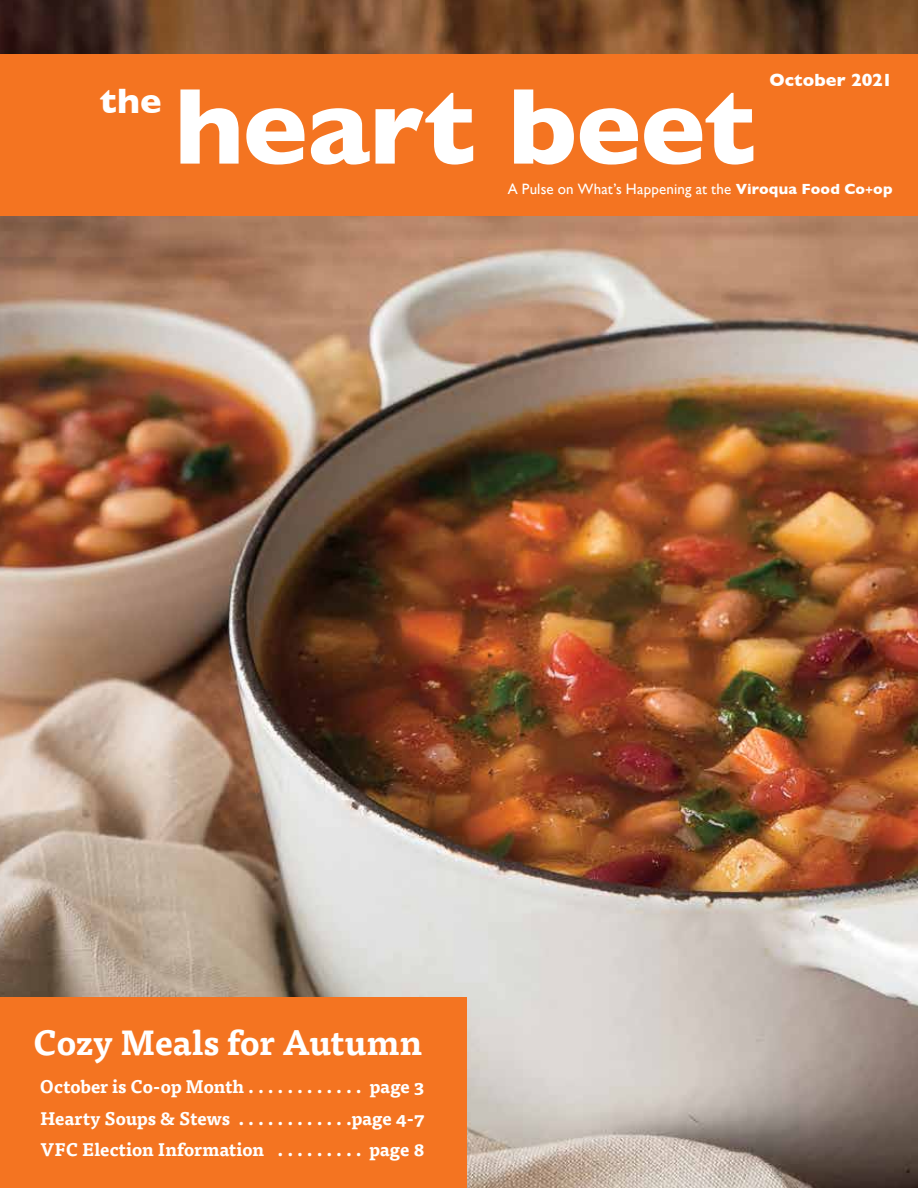
<style>
.page{position:relative;width:918px;height:1188px;background:#fff}
.page>*{position:absolute;margin:0;border:0;box-sizing:border-box;transform-origin:0 0}
.t1{font:700 109.5px "Gill Sans";letter-spacing:-.01em;color:#fff}
.t2{font:700 36px "Gill Sans";color:#fff}
.t3{font:700 34.5px "Tisa Pro";letter-spacing:-.005em;color:#fff}
.t4{font:700 18px/31.5px "Tisa Pro";color:#fff;text-align:justify}
.t5{font:700 18px "Gill Sans";color:#fff}
.t6{font:15px "Gill Sans";letter-spacing:.01em;color:#fff}
.s1{font-weight:700}
.s2{font-weight:700;font-size:12px}
</style>
<div class="page">
<img style="left:0;top:0;width:918px;height:1188px">
<div style="left:0;top:54px;width:918px;height:162px;background:#f47421"></div>
<div style="left:0;top:998px;width:466px;height:190px;background:#f47421"></div>
<h2 class="t2" style="left:100px;top:72px;width:63px">the</h2>
<p class="t5" style="left:770px;top:65px;width:125px">October 2021</p>
<h1 class="t1" style="left:174px;top:40px;width:583px">heart beet</h1>
<p class="t6" style="left:508px;top:180px;width:386px">A Pulse on What’s Happening at the <span class="s1">Viroqua Food Co</span><span class="s2">+</span><span class="s1">op</span></p>
<h3 class="t3" style="left:33px;top:1015px;width:391px">Cozy Meals for Autumn</h3>
<p class="t4" style="left:40px;top:1070px;width:386px">October is Co-op Month . . . . . . . . . . . . page 3<br>Hearty Soups &amp; Stews . . . . . . . . . . . page 4-7<br>VFC Election Information . . . . . . . . . page 8</p>
</div>
